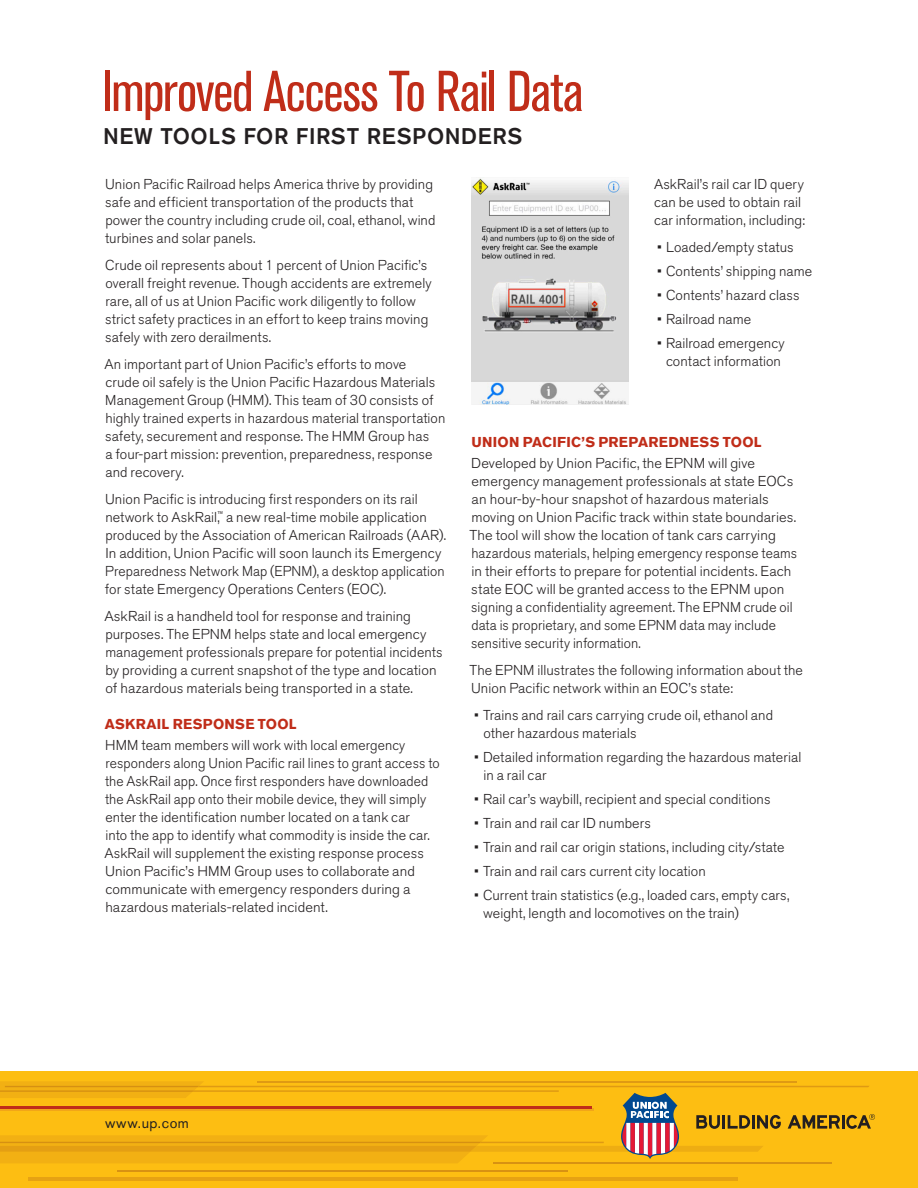
<style>
.page{position:relative;width:918px;height:1188px;background:#fff}
.page>*{position:absolute;margin:0;border:0;box-sizing:border-box;transform-origin:0 0}
.Headline{font:condensed 57px "Akzidenz Grotesk BE";letter-spacing:-.015em;color:#c02d19}
.Headline-2{font:500 22.5px "Akzidenz Grotesk BE";letter-spacing:.03em;color:#231f20}
.Body_Copy{font:300 14.25px/18px "Akzidenz Grotesk BE";letter-spacing:.005em;color:#231f20}
.Body_Copy-2{font:700 14.25px "Akzidenz Grotesk BE";letter-spacing:.02em;color:#c02d19}
.t1{font:14.25px "Akzidenz Grotesk BE";letter-spacing:.04em;color:#231f20}
</style>
<div class="page">
<img style="left:471px;top:177px;width:158px;height:228px">
<div style="left:0;top:1071px;width:918px;height:117px;background:#fdbe12"></div>
<hr style="left:29px;top:1177px;width:709px;height:4px;background:#e6a213">
<hr style="left:117px;top:1170px;width:451px;height:1px;background:#d89212">
<hr style="left:494px;top:1163px;width:338px;height:1px;background:#d89212">
<svg style="left:0;top:1081px;width:875px;height:82px"></svg>
<p class="Headline" style="left:102px;top:59px;width:483px">Improved Access To Rail Data</p>
<p class="Headline-2" style="left:103px;top:122px;width:421px">NEW TOOLS FOR FIRST RESPONDERS</p>
<p class="Body_Copy" style="left:105px;top:175px;width:332px">Union Pacific Railroad helps America thrive by providing safe and efficient transportation of the products that power the country including crude oil, coal, ethanol, wind turbines and solar panels.</p>
<p class="Body_Copy" style="left:105px;top:256px;width:328px">Crude oil represents about 1 percent of Union Pacific’s overall freight revenue. Though accidents are extremely rare, all of us at Union Pacific work diligently to follow strict safety practices in an effort to keep trains moving safely with zero derailments.</p>
<p class="Body_Copy" style="left:104px;top:355px;width:343px">An important part of Union Pacific’s efforts to move<br>crude oil safely is the Union Pacific Hazardous Materials Management Group (HMM). This team of 30 consists of highly trained experts in hazardous material transportation safety, securement and response. The HMM Group has<br>a four-part mission: prevention, preparedness, response and recovery.</p>
<p class="Body_Copy" style="left:105px;top:490px;width:343px">Union Pacific is introducing first responders on its rail network to AskRail,<sup>™</sup> a new real-time mobile application produced by the Association of American Railroads (AAR).<br>In addition, Union Pacific will soon launch its Emergency Preparedness Network Map (EPNM), a desktop application for state Emergency Operations Centers (EOC).</p>
<p class="Body_Copy" style="left:104px;top:607px;width:340px">AskRail is a handheld tool for response and training purposes. The EPNM helps state and local emergency management professionals prepare for potential incidents by providing a current snapshot of the type and location of hazardous materials being transported in a state.</p>
<p class="Body_Copy-2" style="left:105px;top:716px;width:193px">ASKRAIL RESPONSE TOOL</p>
<p class="Body_Copy" style="left:104px;top:736px;width:337px">HMM team members will work with local emergency responders along Union Pacific rail lines to grant access to the AskRail app. Once first responders have downloaded the AskRail app onto their mobile device, they will simply enter the identification number located on a tank car<br>into the app to identify what commodity is inside the car.<br>AskRail will supplement the existing response process Union Pacific’s HMM Group uses to collaborate and communicate with emergency responders during a hazardous materials-related incident.</p>
<p class="Body_Copy" style="left:654px;top:175px;width:153px">AskRail’s rail car ID query can be used to obtain rail car information, including:</p>
<p class="Body_Copy" style="left:657px;top:238px;width:138px">• Loaded/empty status</p>
<p class="Body_Copy" style="left:657px;top:262px;width:157px">• Contents’ shipping name</p>
<p class="Body_Copy" style="left:657px;top:286px;width:144px">• Contents’ hazard class</p>
<p class="Body_Copy" style="left:657px;top:310px;width:96px">• Railroad name</p>
<p class="Body_Copy" style="left:657px;top:334px;width:129px;text-align:center">• Railroad emergency contact information</p>
<p class="Body_Copy-2" style="left:471px;top:434px;width:292px">UNION PACIFIC’S PREPAREDNESS TOOL</p>
<p class="Body_Copy" style="left:470px;top:454px;width:329px">Developed by Union Pacific, the EPNM will give emergency management professionals at state EOCs an hour-by-hour snapshot of hazardous materials moving on Union Pacific track within state boundaries.<br>The tool will show the location of tank cars carrying hazardous materials, helping emergency response teams in their efforts to prepare for potential incidents. Each state EOC will be granted access to the EPNM upon signing a confidentiality agreement. The EPNM crude oil data is proprietary, and some EPNM data may include sensitive security information.</p>
<p class="Body_Copy" style="left:470px;top:661px;width:335px">The EPNM illustrates the following information about the<br>Union Pacific network within an EOC’s state:</p>
<p class="Body_Copy" style="left:483px;top:706px;width:291px;text-indent:-9px">• Trains and rail cars carrying crude oil, ethanol and other hazardous materials</p>
<p class="Body_Copy" style="left:483px;top:748px;width:319px;text-indent:-9px">• Detailed information regarding the hazardous material in a rail car</p>
<p class="Body_Copy" style="left:474px;top:790px;width:298px">• Rail car’s waybill, recipient and special conditions</p>
<p class="Body_Copy" style="left:474px;top:814px;width:178px">• Train and rail car ID numbers</p>
<p class="Body_Copy" style="left:474px;top:838px;width:312px">• Train and rail car origin stations, including city/state</p>
<p class="Body_Copy" style="left:474px;top:862px;width:233px">• Train and rail cars current city location</p>
<p class="Body_Copy" style="left:483px;top:886px;width:308px;text-indent:-9px">• Current train statistics (e.g., loaded cars, empty cars, weight, length and locomotives on the train)</p>
<p class="t1" style="left:105px;top:1115px;width:85px">www.up.com</p>
</div>
